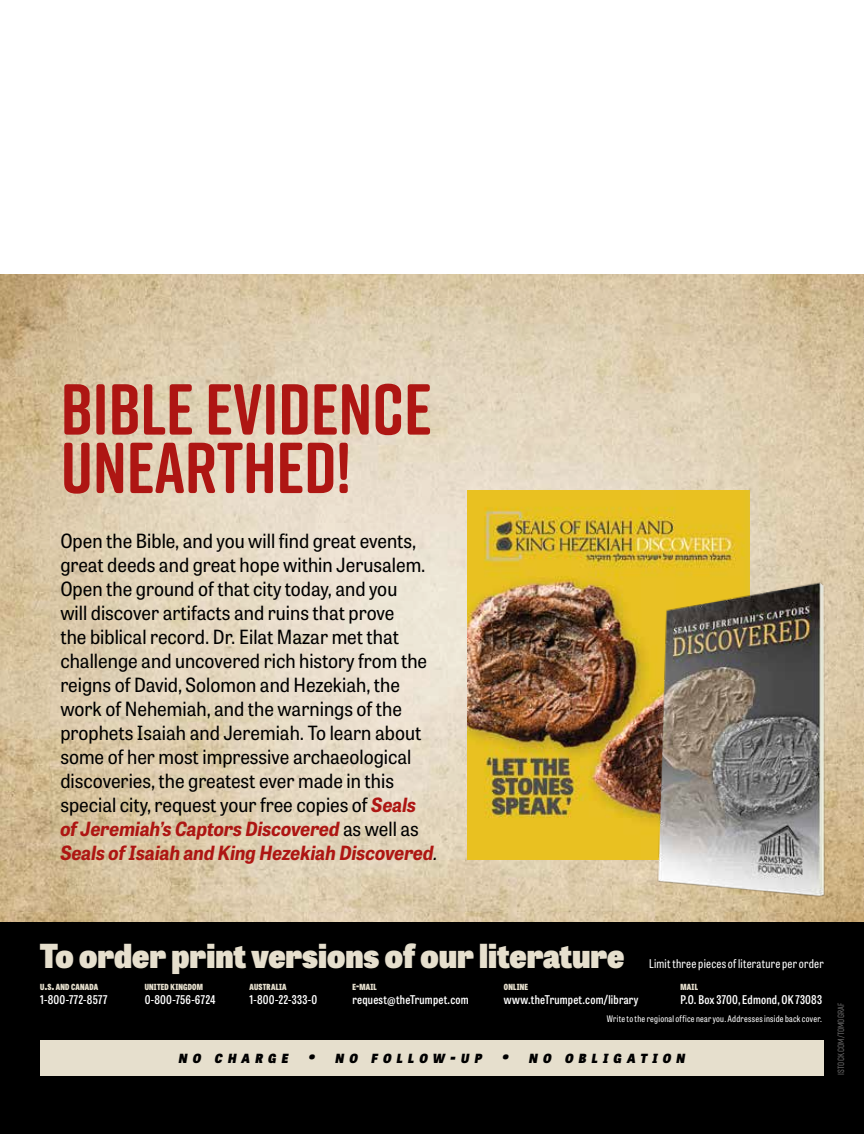
<style>
.page{position:relative;width:864px;height:1134px;background:#fff}
.page>*{position:absolute;margin:0;border:0;box-sizing:border-box;transform-origin:0 0}
.t1{font:700 72px/58.5px "Rift Soft";color:#ae1613}
.t2{font:800 33px "Tablet Gothic Narrow";color:#e6dfcd}
.t3{font:19.5px/24px "Tablet Gothic Narrow";color:#000}
.t4{font:italic 800 12.6px "Tablet Gothic Narrow";letter-spacing:.425em;color:#000}
.t5{font:600 12px "Tablet Gothic Condensed";letter-spacing:.02em;color:#fff}
.t6{font:12px "Tablet Gothic Condensed";letter-spacing:.02em;color:#fff}
.t7{font:9px "Tablet Gothic Condensed";letter-spacing:.03em;color:#fff}
.t8{font:500 9px "Rift Soft";letter-spacing:.01em;color:#706f6f}
.t9{font:800 8.4px "Tablet Gothic Condensed";letter-spacing:.025em;color:#e6dfcd}
.s1{font-weight:700;font-style:italic;color:#ae1613}
.s2{font-style:italic}
.s3{font-size:12px}
.s4{font-size:18px}
</style>
<div class="page">
<img style="left:0;top:274px;width:864px;height:648px">
<img style="left:468px;top:490px;width:281px;height:370px">
<div style="left:0;top:922px;width:864px;height:212px;background:#000"></div>
<div style="left:40px;top:1040px;width:784px;height:36px;background:#e6dfcd"></div>
<img style="left:621px;top:577px;width:236px;height:326px">
<h1 class="t1" style="left:61px;top:379px;width:373px">BIBLE EVIDENCE<br>UNEARTHED!</h1>
<p class="t3" style="left:60px;top:528px;width:379px">Open the Bible, and you will find great events, great deeds and great hope within Jerusalem.<br>Open the ground of that city today, and you<br>will discover artifacts and ruins that prove<br>the biblical record. Dr. Eilat Mazar met that challenge and uncovered rich history from the reigns of David, Solomon and Hezekiah, the work of Nehemiah, and the warnings of the prophets Isaiah and Jeremiah. To learn about some of her most impressive archaeological discoveries, the greatest ever made in this special city, request your free copies of <span class="s1">Seals of Jeremiah’s Captors Discovered</span> as well as <span class="s1">Seals of Isaiah and King Hezekiah Discovered</span><span class="s2">.</span></p>
<h2 class="t2" style="left:40px;top:931px;width:586px">To order print versions of our literature</h2>
<p class="t6" style="left:649px;top:955px;width:176px">Limit three pieces of literature per order</p>
<p class="t9" style="left:40px;top:981px;width:60px">U<span class="s3">.</span>S<span class="s3">.</span> AND CANADA</p>
<p class="t5" style="left:40px;top:991px;width:69px">1-800-772-8577</p>
<p class="t9" style="left:145px;top:981px;width:60px">UNITED KINGDOM</p>
<p class="t5" style="left:145px;top:991px;width:72px">0-800-756-6724</p>
<p class="t9" style="left:250px;top:981px;width:39px">AUSTRALIA</p>
<p class="t5" style="left:250px;top:991px;width:69px">1-800-22-333-0</p>
<p class="t9" style="left:353px;top:981px;width:26px">E<span class="s3">-</span>MAIL</p>
<p class="t5" style="left:353px;top:991px;width:118px">request@theTrumpet.com</p>
<p class="t9" style="left:504px;top:981px;width:26px">ONLINE</p>
<p class="t5" style="left:504px;top:991px;width:136px">www.theTrumpet.com/library</p>
<p class="t9" style="left:681px;top:981px;width:19px">MAIL</p>
<p class="t5" style="left:681px;top:991px;width:143px">P.O. Box 3700, Edmond, OK 73083</p>
<p class="t7" style="left:607px;top:1012px;width:217px">Write to the regional office near you. Addresses inside back cover.</p>
<p class="t4" style="left:179px;top:1049px;width:508px">NO CHARGE <span class="s4">•</span> NO FOLLOW<span class="s4">-</span>UP <span class="s4">•</span> NO OBLIGATION</p>
<p class="t8" style="left:835px;top:1075px;width:73px;rotate:-90deg">ISTOCK.COM/TOMOGRAF</p>
</div>
